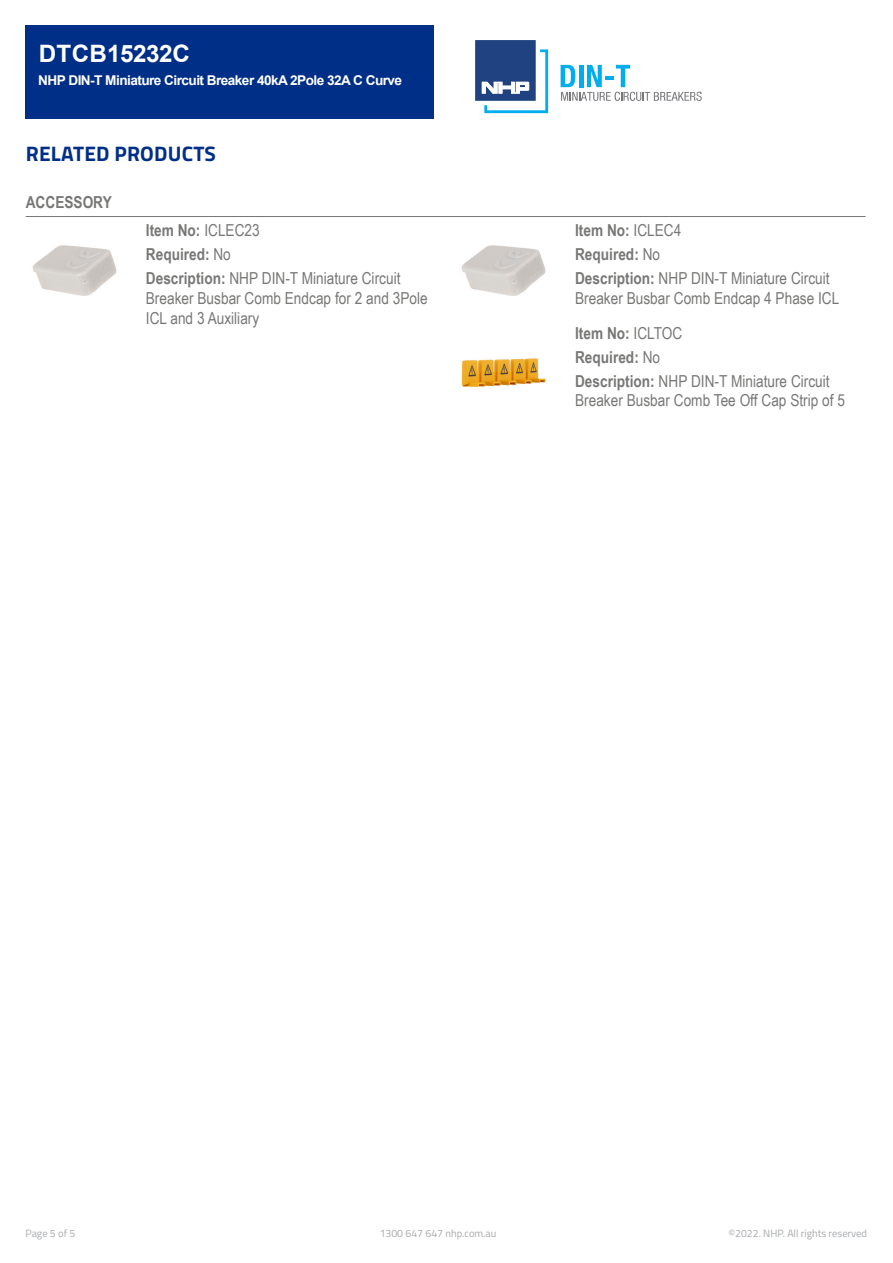
<style>
.page{position:relative;width:893px;height:1263px;background:#fff}
.page>*{position:absolute;margin:0;border:0;box-sizing:border-box;transform-origin:0 0}
.Item_Number{font:700 24px "Arial";color:#fff}
.t1{font:700 21px "Titillium";letter-spacing:.01em;color:#002f87}
.t2{font:16.5px/24px "Arial Narrow";color:#777876}
.t3{font:700 16.5px "Arial Narrow";color:#777876}
.Display_Name{font:700 13.5px "Arial";letter-spacing:-.04em;color:#fff}
.t4{font:10.5px "Titillium";color:#a7a9ac}
.s1{font-weight:700}
</style>
<div class="page">
<div style="left:26px;top:26px;width:408px;height:93px;background:#002f87"></div>
<hr style="left:26px;top:216px;width:840px;height:1px;background:#777876">
<img style="left:32px;top:245px;width:85px;height:51px">
<img style="left:461px;top:245px;width:85px;height:51px">
<img style="left:461px;top:358px;width:85px;height:29px">
<svg style="left:475px;top:40px;width:73px;height:73px"></svg>
<svg style="left:561px;top:65px;width:141px;height:36px"></svg>
<p class="Item_Number" style="left:39px;top:37px;width:153px">DTCB15232C</p>
<p class="Display_Name" style="left:38px;top:71px;width:365px">NHP DIN-T Miniature Circuit Breaker 40kA 2Pole 32A C Curve</p>
<p class="t1" style="left:26px;top:137px;width:192px">RELATED PRODUCTS</p>
<p class="t3" style="left:26px;top:189px;width:88px">ACCESSORY</p>
<p class="t2" style="left:146px;top:218px;width:256px"><span class="s1">Item No:</span> ICLEC23<br><span class="s1">Required:</span> No<br><span class="s1">Description:</span> NHP DIN-T Miniature Circuit</p>
<p class="t2" style="left:146px;top:288px;width:283px;line-height:19.8px">Breaker Busbar Comb Endcap for 2 and 3Pole<br>ICL and 3 Auxiliary</p>
<p class="t2" style="left:575px;top:218px;width:256px"><span class="s1">Item No:</span> ICLEC4<br><span class="s1">Required:</span> No<br><span class="s1">Description:</span> NHP DIN-T Miniature Circuit</p>
<p class="t2" style="left:575px;top:281px;width:266px;line-height:34.3px">Breaker Busbar Comb Endcap 4 Phase ICL<br><span class="s1">Item No:</span> ICLTOC</p>
<p class="t2" style="left:575px;top:344px;width:256px"><span class="s1">Required:</span> No<br><span class="s1">Description:</span> NHP DIN-T Miniature Circuit</p>
<p class="t2" style="left:575px;top:388px;width:271px">Breaker Busbar Comb Tee Off Cap Strip of 5</p>
<p class="t4" style="left:26px;top:1226px;width:51px">Page 5 of 5</p>
<p class="t4" style="left:380px;top:1226px;width:118px">1300 647 647 nhp.com.au</p>
<p class="t4" style="left:728px;top:1226px;width:140px">©2022. NHP. All rights reserved</p>
</div>
